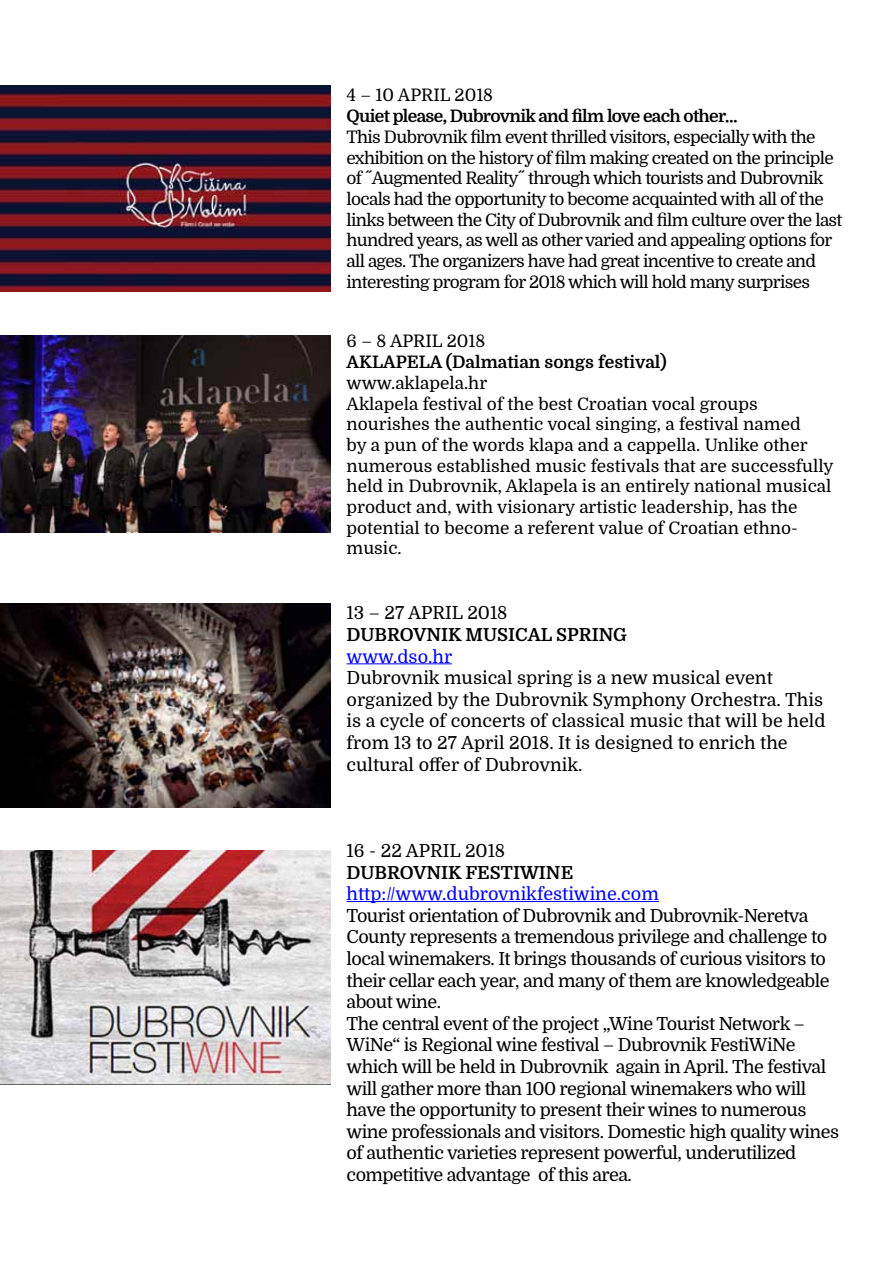
<style>
.page{position:relative;width:893px;height:1263px;background:#fff}
.page>*{position:absolute;margin:0;border:0;box-sizing:border-box;transform-origin:0 0}
.t1{font:18px/21.6px "Domine";letter-spacing:-.03em;color:#000}
.t2{font:18px/21.6px "Domine";color:#000}
.t3{font:18px "Domine";color:#00f}
.t4{font:700 18px "Domine";color:#000}
.t5{font:17.25px/20.7px "Domine";letter-spacing:-.04em;color:#000}
.t6{font:17.25px/20.7px "Domine";color:#000}
.t7{font:700 17.25px "Domine";letter-spacing:-.04em;color:#000}
.t8{font:700 17.25px "Domine";color:#000}
</style>
<div class="page">
<hr style="left:347px;top:663px;width:105px;height:1px;background:#00f">
<hr style="left:347px;top:901px;width:312px;height:1px;background:#00f">
<img style="left:0;top:850px;width:331px;height:234px">
<img style="left:0;top:604px;width:331px;height:203px">
<img style="left:0;top:335px;width:331px;height:197px">
<img style="left:0;top:86px;width:331px;height:205px">
<p class="t6" style="left:347px;top:85px;width:148px">4 – 10 APRIL 2018</p>
<p class="t7" style="left:347px;top:107px;width:393px">Quiet please, Dubrovnik and film love each other…</p>
<p class="t5" style="left:347px;top:127px;width:497px">This Dubrovnik film event thrilled visitors, especially with the exhibition on the history of film making created on the principle of ˝Augmented Reality˝ through which tourists and Dubrovnik locals had the opportunity to become acquainted with all of the links between the City of Dubrovnik and film culture over the last hundred years, as well as other varied and appealing options for all ages. The organizers have had great incentive to create and interesting program for 2018 which will hold many surprises</p>
<p class="t6" style="left:347px;top:331px;width:140px">6 – 8 APRIL 2018</p>
<p class="t8" style="left:347px;top:353px;width:322px">AKLAPELA (Dalmatian songs festival)</p>
<p class="t6" style="left:347px;top:373px;width:489px">www.aklapela.hr<br>Aklapela festival of the best Croatian vocal groups nourishes the authentic vocal singing, a festival named<br>by a pun of the words klapa and a cappella. Unlike other numerous established music festivals that are successfully held in Dubrovnik, Aklapela is an entirely national musical product and, with visionary artistic leadership, has the potential to become a referent value of Croatian ethno&shy;music.</p>
<p class="t2" style="left:347px;top:602px;width:163px">13 – 27 APRIL 2018</p>
<p class="t4" style="left:347px;top:625px;width:282px">DUBROVNIK MUSICAL SPRING</p>
<p class="t3" style="left:347px;top:646px;width:107px">www.dso.hr</p>
<p class="t2" style="left:347px;top:667px;width:480px">Dubrovnik musical spring is a new musical event organized by the Dubrovnik Symphony Orchestra. This is a cycle of concerts of classical music that will be held from 13 to 27 April 2018. It is designed to enrich the cultural offer of Dubrovnik.</p>
<p class="t2" style="left:347px;top:840px;width:160px">16 - 22 APRIL 2018</p>
<p class="t4" style="left:347px;top:862px;width:228px">DUBROVNIK FESTIWINE</p>
<p class="t3" style="left:347px;top:884px;width:314px">http://www.dubrovnikfestiwine.com</p>
<p class="t1" style="left:347px;top:905px;width:494px">Tourist orientation of Dubrovnik and Dubrovnik-Neretva County represents a tremendous privilege and challenge to local winemakers. It brings thousands of curious visitors to their cellar each year, and many of them are knowledgeable about wine.<br>The central event of the project „Wine Tourist Network – WiNe“ is Regional wine festival – Dubrovnik FestiWiNe which will be held in Dubrovnik again in April. The festival will gather more than 100 regional winemakers who will have the opportunity to present their wines to numerous wine professionals and visitors. Domestic high quality wines of authentic varieties represent powerful, underutilized competitive advantage of this area.</p>
</div>
